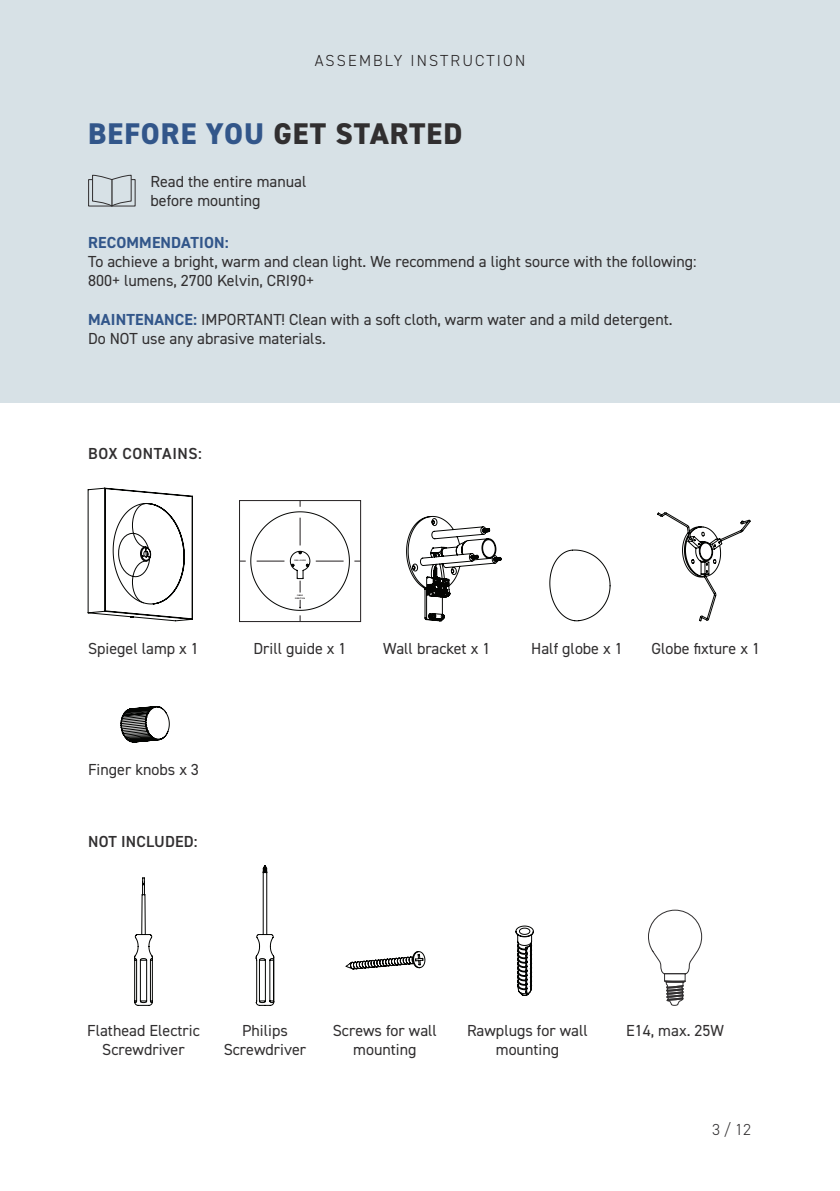
<style>
.page{position:relative;width:840px;height:1191px;background:#fff}
.page>*{position:absolute;margin:0;border:0;box-sizing:border-box;transform-origin:0 0}
.t1{font:800 30px "DIN2014";letter-spacing:.035em;color:#312f30}
.t2{font:16px/19.2px "DIN2014";color:#312f30;text-align:center}
.t3{font:300 16px "DIN2014";letter-spacing:.135em;color:#231f20}
.t4{font:700 16px "DIN2014";letter-spacing:.01em;color:#32568a}
.t5{font:600 16px "DIN2014";letter-spacing:.035em;color:#312f30}
.t6{font:600 16px "DIN2014";letter-spacing:.01em;color:#312f30}
.t7{font:300 16px "DIN2014";color:#312f30}
.t8{font:700 2px/2.4px "DIN2014";letter-spacing:.01em;color:#231f20;text-align:center}
.s1{color:#32568a}
.s2{font-weight:700;color:#32568a}
</style>
<div class="page">
<div style="left:0;top:0;width:839px;height:403px;background:#d7e1e6"></div>
<div style="left:88px;top:179px;width:47px;height:27px;background:#d7e1e6;border:1px solid #312f30"></div>
<svg style="left:91px;top:174px;width:41px;height:33px"></svg>
<svg style="left:134px;top:877px;width:19px;height:129px"></svg>
<svg style="left:255px;top:865px;width:19px;height:141px"></svg>
<svg style="left:549px;top:549px;width:61px;height:72px"></svg>
<svg style="left:120px;top:706px;width:50px;height:36px"></svg>
<svg style="left:657px;top:512px;width:93px;height:109px"></svg>
<svg style="left:406px;top:516px;width:95px;height:105px"></svg>
<svg style="left:648px;top:909px;width:53px;height:97px"></svg>
<svg style="left:345px;top:951px;width:80px;height:18px"></svg>
<svg style="left:88px;top:488px;width:105px;height:133px"></svg>
<svg style="left:239px;top:500px;width:121px;height:121px"></svg>
<svg style="left:515px;top:925px;width:18px;height:70px"></svg>
<p class="t3" style="left:314px;top:51px;width:212px">ASSEMBLY INSTRUCTION</p>
<h1 class="t1" style="left:88px;top:114px;width:375px"><span class="s1">BEFORE YOU</span> GET STARTED</h1>
<p class="t2" style="left:150px;top:171px;width:157px;text-align:left">Read the entire manual before mounting</p>
<p class="t4" style="left:88px;top:232px;width:142px">RECOMMENDATION:</p>
<p class="t2" style="left:88px;top:252px;width:609px;text-align:left">To achieve a bright, warm and clean light. We recommend a light source with the following:<br>800+ lumens, 2700 Kelvin, CRI90+</p>
<p class="t2" style="left:88px;top:309px;width:585px;text-align:left"><span class="s2">MAINTENANCE:</span> IMPORTANT! Clean with a soft cloth, warm water and a mild detergent.<br>Do NOT use any abrasive materials.</p>
<p class="t5" style="left:88px;top:443px;width:115px">BOX CONTAINS:</p>
<p class="t8" style="left:294px;top:559px;width:13px">DRILL GUIDE</p>
<p class="t8" style="left:295px;top:594px;width:11px">CABLE<br>DIRECTION</p>
<p class="t2" style="left:88px;top:638px;width:112px">Spiegel lamp x 1</p>
<p class="t2" style="left:253px;top:638px;width:94px">Drill guide x 1</p>
<p class="t2" style="left:383px;top:638px;width:109px">Wall bracket x 1</p>
<p class="t2" style="left:531px;top:638px;width:93px">Half globe x 1</p>
<p class="t2" style="left:651px;top:638px;width:110px">Globe fixture x 1</p>
<p class="t2" style="left:88px;top:759px;width:112px">Finger knobs x 3</p>
<p class="t6" style="left:88px;top:831px;width:111px">NOT INCLUDED:</p>
<p class="t2" style="left:87px;top:1020px;width:114px">Flathead Electric<br>Screwdriver</p>
<p class="t2" style="left:223px;top:1020px;width:84px">Philips<br>Screwdriver</p>
<p class="t2" style="left:332px;top:1020px;width:106px">Screws for wall mounting</p>
<p class="t2" style="left:467px;top:1020px;width:122px">Rawplugs for wall mounting</p>
<p class="t2" style="left:625px;top:1020px;width:99px">E14, max. 25W</p>
<p class="t7" style="left:711px;top:1120px;width:40px">3 / 12</p>
</div>
